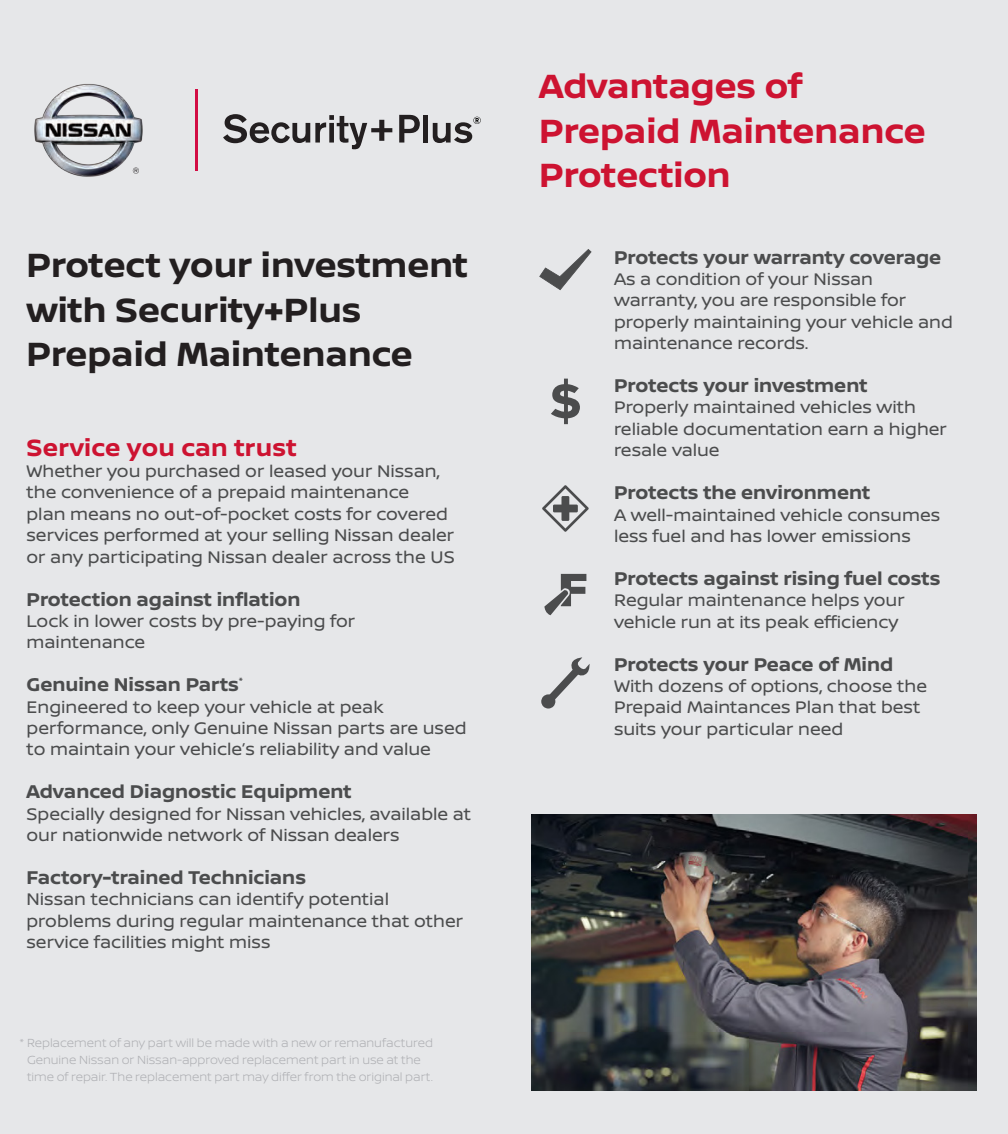
<style>
.page{position:relative;width:1008px;height:1134px;background:#fff}
.page>*{position:absolute;margin:0;border:0;box-sizing:border-box;transform-origin:0 0}
.t1{font:700 35.7px/44.6px "Nissan Brand";color:#231f20}
.t2{font:700 35.7px/44.6px "Nissan Brand";color:#cd1331}
.t3{font:700 25.03px "Nissan Brand";letter-spacing:.01em;color:#cd1331}
.t4{font:700 19.6px "Nissan Brand";color:#4b4c4d}
.t5{font:17.85px/21.3px "Nissan Brand";color:#4b4c4d}
.t6{font:300 12.42px/17px "Nissan Brand";color:#afb0b4;text-align:center}
</style>
<div class="page">
<div style="left:0;top:0;width:504px;height:1134px;background:#e6e7e9"></div>
<svg style="left:223px;top:114px;width:169px;height:35px"></svg>
<svg style="left:399px;top:115px;width:21px;height:28px"></svg>
<div style="left:423px;top:115px;width:5px;height:28px;background:#231f20"></div>
<hr style="left:196px;top:89px;width:2px;height:82px;background:#d20d44">
<svg style="left:433px;top:117px;width:48px;height:26px"></svg>
<img style="left:34px;top:84px;width:109px;height:93px">
<div style="left:504px;top:0;width:504px;height:1134px;background:#e6e7e9"></div>
<svg style="left:539px;top:249px;width:53px;height:41px"></svg>
<svg style="left:551px;top:379px;width:29px;height:45px"></svg>
<svg style="left:541px;top:657px;width:49px;height:52px"></svg>
<svg style="left:542px;top:485px;width:47px;height:47px"></svg>
<svg style="left:544px;top:574px;width:42px;height:41px"></svg>
<img style="left:532px;top:815px;width:445px;height:275px">
<p class="t1" style="left:27px;top:241px;width:443px">Protect your investment with Security+Plus<br>Prepaid Maintenance</p>
<p class="t3" style="left:27px;top:429px;width:272px">Service you can trust</p>
<p class="t5" style="left:27px;top:460px;width:430px">Whether you purchased or leased your Nissan, the convenience of a prepaid maintenance<br>plan means no out-of-pocket costs for covered services performed at your selling Nissan dealer or any participating Nissan dealer across the US</p>
<p class="t4" style="left:27px;top:585px;width:276px">Protection against inflation</p>
<p class="t5" style="left:27px;top:609px;width:330px">Lock in lower costs by pre-paying for maintenance</p>
<p class="t4" style="left:27px;top:670px;width:218px">Genuine Nissan Parts<sup>*</sup></p>
<p class="t5" style="left:27px;top:695px;width:442px">Engineered to keep your vehicle at peak performance, only Genuine Nissan parts are used to maintain your vehicle’s reliability and value</p>
<p class="t4" style="left:27px;top:778px;width:327px">Advanced Diagnostic Equipment</p>
<p class="t5" style="left:27px;top:802px;width:446px">Specially designed for Nissan vehicles, available at our nationwide network of Nissan dealers</p>
<p class="t4" style="left:27px;top:863px;width:281px">Factory-trained Technicians</p>
<p class="t5" style="left:27px;top:888px;width:438px">Nissan technicians can identify potential problems during regular maintenance that other service facilities might miss</p>
<p class="t6" style="left:20px;top:1034px;width:415px">* Replacement of any part will be made with a new or remanufactured<br>Genuine Nissan or Nissan-approved replacement part in use at the time of repair. The replacement part may differ from the original part.</p>
<p class="t2" style="left:539px;top:62px;width:388px">Advantages of<br>Prepaid Maintenance<br>Protection</p>
<p class="t4" style="left:614px;top:243px;width:329px">Protects your warranty coverage</p>
<p class="t5" style="left:614px;top:267px;width:340px">As a condition of your Nissan warranty, you are responsible for properly maintaining your vehicle and maintenance records.</p>
<p class="t4" style="left:614px;top:371px;width:255px">Protects your investment</p>
<p class="t5" style="left:614px;top:396px;width:334px">Properly maintained vehicles with reliable documentation earn a higher resale value</p>
<p class="t4" style="left:614px;top:478px;width:258px">Protects the environment</p>
<p class="t5" style="left:614px;top:503px;width:328px">A well-maintained vehicle consumes less fuel and has lower emissions</p>
<p class="t4" style="left:614px;top:564px;width:328px">Protects against rising fuel costs</p>
<p class="t5" style="left:614px;top:589px;width:292px">Regular maintenance helps your vehicle run at its peak efficiency</p>
<p class="t4" style="left:614px;top:650px;width:281px">Protects your Peace of Mind</p>
<p class="t5" style="left:614px;top:674px;width:315px">With dozens of options, choose the<br>Prepaid Maintances Plan that best suits your particular need</p>
</div>
